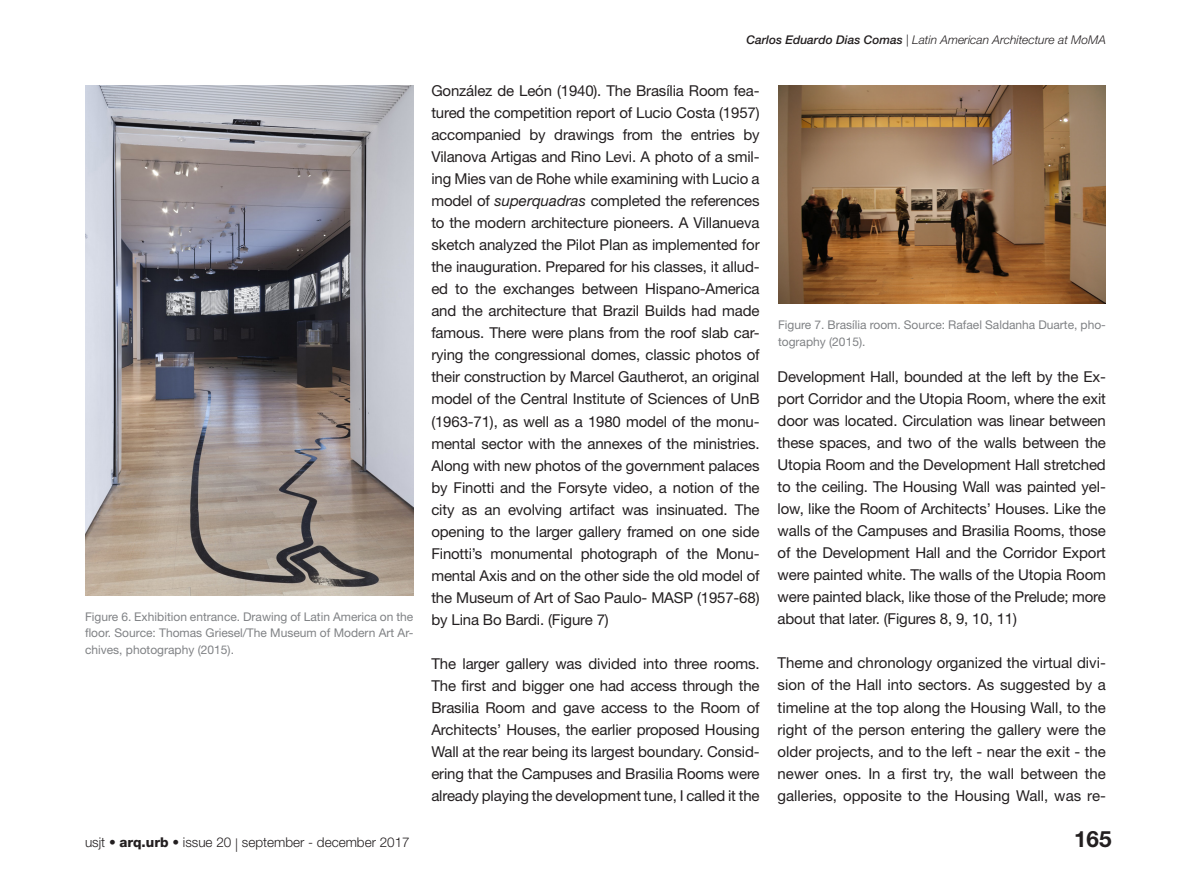
<style>
.page{position:relative;width:1191px;height:893px;background:#fff}
.page>*{position:absolute;margin:0;border:0;box-sizing:border-box;transform-origin:0 0}
.t1{font:700 22.5px "Helvetica Neue LT Std";color:#231f20}
.Texto{font:15px/22px "Helvetica Neue LT Std";letter-spacing:-.01em;color:#231f20;text-align:justify}
.t2{font:300 13.5px "Helvetica Neue LT Std";color:#231f20}
.Legenda{font:12px/16.5px "Helvetica Neue LT Std";color:#808285;text-align:justify}
.t3{font:italic 300 12px "Helvetica Neue LT Std";color:#231f20}
.s1{font-weight:800}
.s2{font-weight:500}
.s3{font-style:italic}
</style>
<div class="page">
<img style="left:85px;top:85px;width:328px;height:510px">
<img style="left:778px;top:85px;width:328px;height:219px">
<p class="Legenda" style="left:85px;top:608px;width:330px">Figure 6. Exhibition entrance. Drawing of Latin America on the floor. Source: Thomas Griesel/The Museum of Modern Art Ar&shy;chives, photography (2015).</p>
<p class="t2" style="left:85px;top:834px;width:326px">usjt • <span class="s1">arq.urb</span> • issue 20 | september - december 2017</p>
<p class="t3" style="left:746px;top:33px;width:361px"><span class="s2">Carlos Eduardo Dias Comas</span> | Latin American Architecture at MoMA</p>
<p class="Texto" style="left:431px;top:79px;width:330px">González de León (1940). The Brasília Room fea&shy;tured the competition report of Lucio Costa (1957) accompanied by drawings from the entries by Vilanova Artigas and Rino Levi. A photo of a smil&shy;ing Mies van de Rohe while examining with Lucio a model of <span class="s3">superquadras</span> completed the references to the modern architecture pioneers. A Villanueva sketch analyzed the Pilot Plan as implemented for the inauguration. Prepared for his classes, it allud&shy;ed to the exchanges between Hispano-America and the architecture that Brazil Builds had made famous. There were plans from the roof slab car&shy;rying the congressional domes, classic photos of their construction by Marcel Gautherot, an original model of the Central Institute of Sciences of UnB (1963-71), as well as a 1980 model of the monu&shy;mental sector with the annexes of the ministries.<br>Along with new photos of the government palaces by Finotti and the Forsyte video, a notion of the city as an evolving artifact was insinuated. The opening to the larger gallery framed on one side Finotti’s monumental photograph of the Monu&shy;mental Axis and on the other side the old model of the Museum of Art of Sao Paulo- MASP (1957-68) by Lina Bo Bardi. (Figure 7)</p>
<p class="Texto" style="left:431px;top:652px;width:330px">The larger gallery was divided into three rooms.<br>The first and bigger one had access through the Brasilia Room and gave access to the Room of Architects’ Houses, the earlier proposed Housing Wall at the rear being its largest boundary. Consid&shy;ering that the Campuses and Brasilia Rooms were already playing the development tune, I called it the</p>
<p class="Legenda" style="left:778px;top:316px;width:329px">Figure 7. Brasília room. Source: Rafael Saldanha Duarte, pho&shy;tography (2015).</p>
<p class="Texto" style="left:777px;top:365px;width:330px">Development Hall, bounded at the left by the Ex&shy;port Corridor and the Utopia Room, where the exit door was located. Circulation was linear between these spaces, and two of the walls between the Utopia Room and the Development Hall stretched to the ceiling. The Housing Wall was painted yel&shy;low, like the Room of Architects’ Houses. Like the walls of the Campuses and Brasilia Rooms, those of the Development Hall and the Corridor Export were painted white. The walls of the Utopia Room were painted black, like those of the Prelude; more about that later. (Figures 8, 9, 10, 11)</p>
<p class="Texto" style="left:777px;top:652px;width:330px">Theme and chronology organized the virtual divi&shy;sion of the Hall into sectors. As suggested by a timeline at the top along the Housing Wall, to the right of the person entering the gallery were the older projects, and to the left - near the exit - the newer ones. In a first try, the wall between the galleries, opposite to the Housing Wall, was re-</p>
<h1 class="t1" style="left:1074px;top:825px;width:39px">165</h1>
</div>
